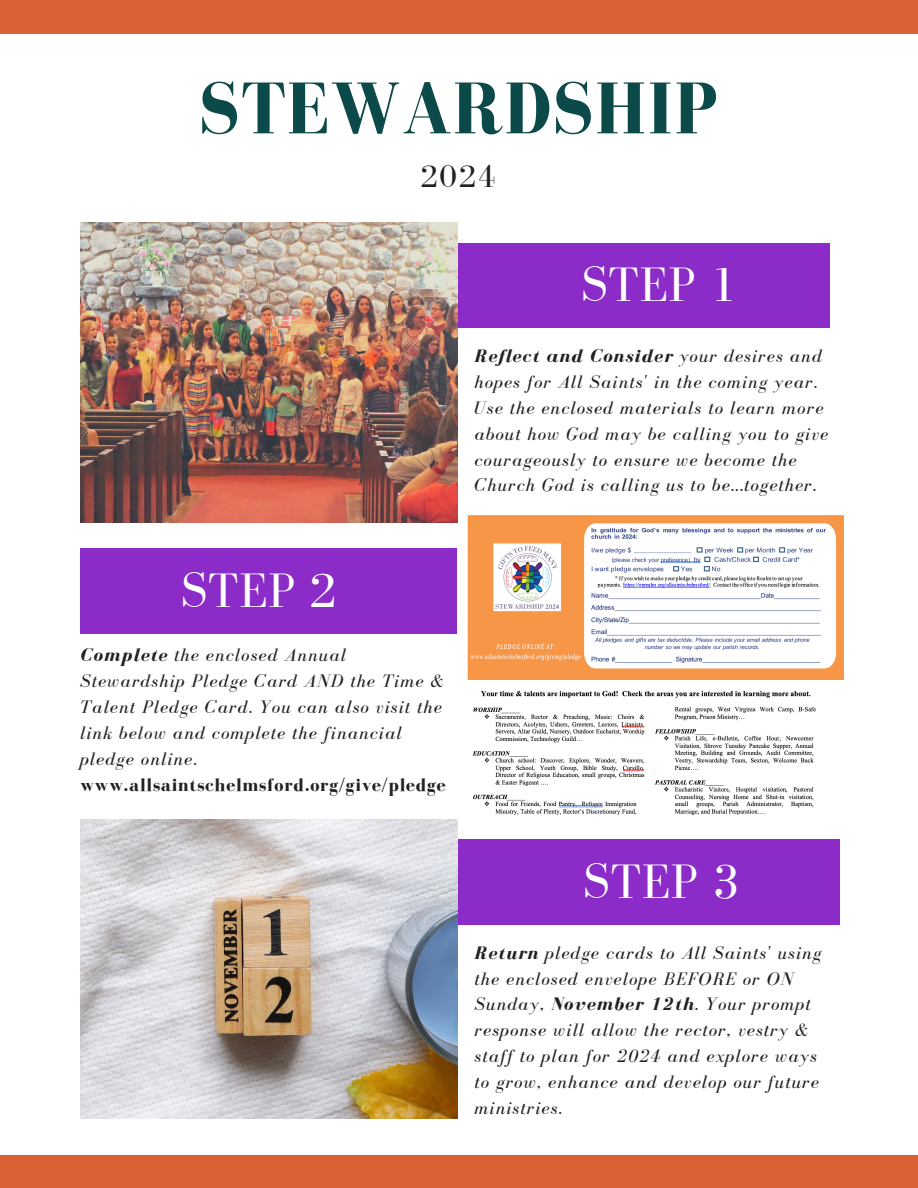
<style>
.page{position:relative;width:918px;height:1188px;background:#fff}
.page>*{position:absolute;margin:0;border:0;box-sizing:border-box;transform-origin:0 0}
.t1{font:700 75.3px "Bodoni FLF";letter-spacing:.01em;color:#0b4a48}
.t2{font:49.8px "Bodoni FLF";letter-spacing:.01em;color:#fff}
.t3{font:32.25px "Bodoni FLF";color:#222}
.t4{font:italic 18.75px/25.8px "Bodoni FLF";letter-spacing:.06em;color:#222}
.t5{font:700 18.75px "Bodoni FLF";letter-spacing:.04em;color:#222}
.s1{font-weight:700}
</style>
<div class="page">
<div style="left:0;top:1156px;width:918px;height:32px;background:#da6133"></div>
<div style="left:0;top:0;width:918px;height:34px;background:#da6133"></div>
<div style="left:390px;top:243px;width:440px;height:85px;background:#8c2cc8"></div>
<img style="left:80px;top:223px;width:377px;height:299px">
<div style="left:80px;top:549px;width:377px;height:84px;background:#8c2cc8"></div>
<div style="left:400px;top:840px;width:440px;height:84px;background:#8c2cc8"></div>
<img style="left:80px;top:819px;width:377px;height:299px">
<img style="left:472px;top:690px;width:344px;height:125px">
<img style="left:467px;top:515px;width:376px;height:165px">
<p class="t1" style="left:198px;top:68px;width:522px">STEWARDSHIP</p>
<p class="t3" style="left:420px;top:159px;width:77px">2024</p>
<p class="t2" style="left:581px;top:258px;width:158px">STEP 1</p>
<p class="t4" style="left:475px;top:343px;width:355px"><span class="s1">Reflect and Consider</span> your desires and hopes for All Saints' in the coming year.<br>Use the enclosed materials to learn more about how God may be calling you to give courageously to ensure we become the Church God is calling us to be...together.</p>
<p class="t2" style="left:180px;top:564px;width:158px">STEP 2</p>
<p class="t4" style="left:80px;top:642px;width:365px"><span class="s1">Complete</span> the enclosed Annual<br>Stewardship Pledge Card AND the Time &amp;<br>Talent Pledge Card. You can also visit the link below and complete the financial pledge online.</p>
<p class="t5" style="left:80px;top:774px;width:367px">www.allsaintschelmsford.org/give/pledge</p>
<p class="t2" style="left:583px;top:855px;width:158px">STEP 3</p>
<p class="t4" style="left:475px;top:939px;width:348px"><span class="s1">Return</span> pledge cards to All Saints' using the enclosed envelope BEFORE or ON Sunday, <span class="s1">November 12th</span>. Your prompt response will allow the rector, vestry &amp; staff to plan for 2024 and explore ways to grow, enhance and develop our future ministries.</p>
</div>
